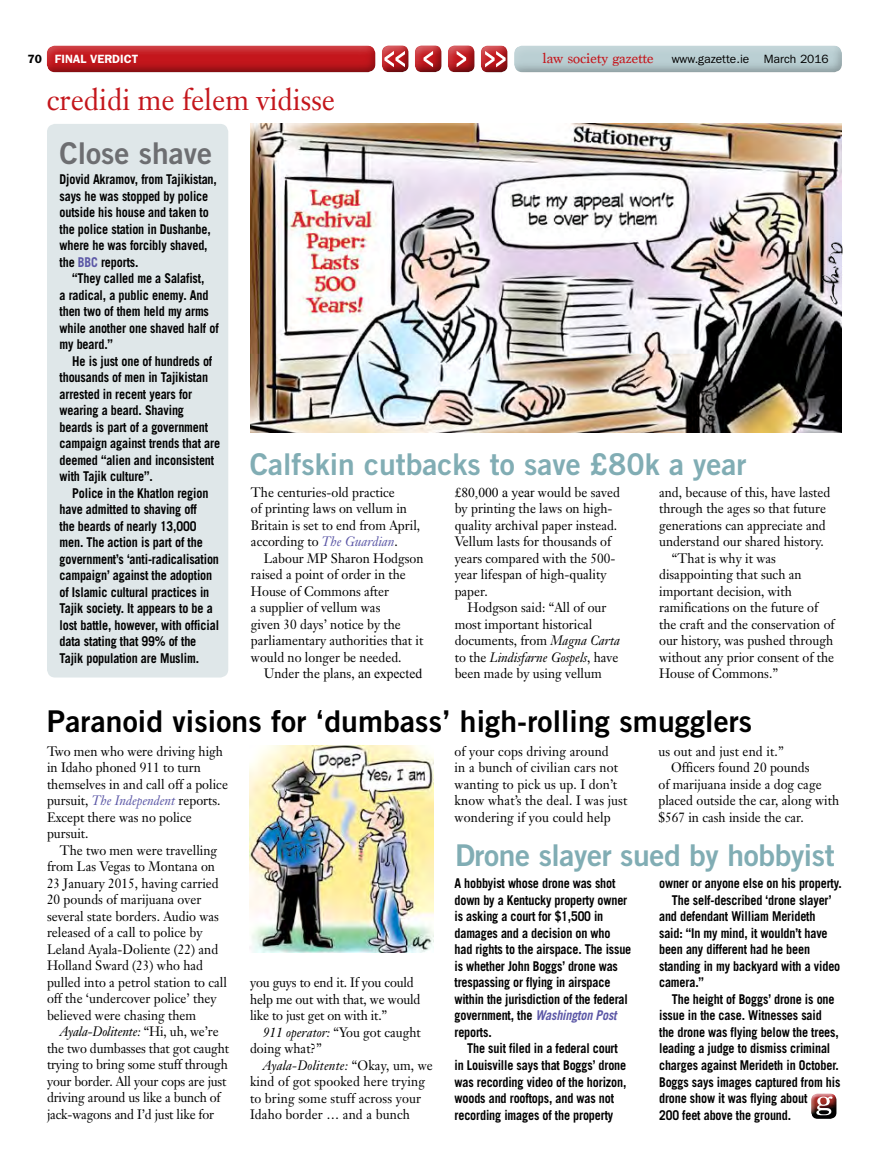
<style>
.page{position:relative;width:893px;height:1170px;background:#fff}
.page>*{position:absolute;margin:0;border:0;box-sizing:border-box;transform-origin:0 0}
.t1{font:30px "Trade Gothic Bold Two";color:#81adb4}
.t2{font:30px "Trade Gothic Bold Two";letter-spacing:.005em;color:#000}
.t3{font:30px "Janson Text";color:#c4161c;scale:.95 1}
.t4{font:30px "Trade Gothic Bold Two";color:#6d6e71}
.t5{font:15px "Marion";color:#c4161c}
.t6{font:13.5px/16.5px "Janson Text";color:#000;scale:.95 1}
.t7{font:700 13.5px/16.5px "Trade Gothic";letter-spacing:-.01em;color:#000;scale:.9 1}
.t8{font:13.5px "Times New Roman";color:#000}
.t9{font:12px "Franklin Gothic";color:#000}
.t10{font:600 12px "Franklin Gothic";color:#fff}
.s1{color:#000}
.s2{color:#5b57a6}
.s3{font-style:italic;color:#5b57a6}
.s4{font-family:"Times New Roman"}
.s5{font-family:"Janson Text"}
.s6{font-style:italic}
</style>
<div class="page">
<div style="left:39px;top:41px;width:349px;height:33px;background:#000;opacity:.5"></div>
<div style="left:506px;top:41px;width:348px;height:40px;background:#000;opacity:.4"></div>
<div style="left:472px;top:40px;width:48px;height:32px;background:#000;opacity:.75"></div>
<svg style="left:487px;top:51px;width:19px;height:16px"></svg>
<div style="left:370px;top:35px;width:46px;height:37px;background:#fff;opacity:.75"></div>
<div style="left:373px;top:40px;width:48px;height:32px;background:#000;opacity:.75"></div>
<svg style="left:384px;top:51px;width:19px;height:16px"></svg>
<div style="left:439px;top:40px;width:48px;height:32px;background:#000;opacity:.75"></div>
<svg style="left:457px;top:51px;width:9px;height:16px"></svg>
<div style="left:403px;top:35px;width:46px;height:37px;background:#fff;opacity:.75"></div>
<div style="left:406px;top:40px;width:48px;height:32px;background:#000;opacity:.75"></div>
<svg style="left:423px;top:51px;width:10px;height:16px"></svg>
<div style="left:47px;top:124px;width:181px;height:553px;background:#dfe7e9;border-radius:8px"></div>
<img style="left:251px;top:124px;width:590px;height:308px">
<img style="left:250px;top:745px;width:184px;height:207px">
<img style="left:823px;top:237px;width:20px;height:79px">
<div style="left:809px;top:1093px;width:32px;height:25px;background:#000;opacity:.75"></div>
<svg style="left:816px;top:1096px;width:16px;height:19px"></svg>
<p class="t10" style="left:28px;top:52px;width:112px"><span class="s1">70</span> FINAL VERDICT</p>
<p class="t5" style="left:542px;top:49px;width:113px">law society gazette</p>
<p class="t9" style="left:672px;top:52px;width:159px">www.gazette.ie March 2016</p>
<h1 class="t3" style="left:47px;top:81px;width:305px">credidi me felem vidisse</h1>
<h1 class="t4" style="left:60px;top:135px;width:154px">Close shave</h1>
<p class="t7" style="left:60px;top:171px;width:176px">Djovid Akramov, from Tajikistan, says he was stopped by police outside his house and taken to the police station in Dushanbe, where he was forcibly shaved, the <span class="s2">BBC</span> reports.</p>
<p class="t7" style="left:60px;top:270px;width:178px;text-indent:13px">“They called me a Salafist,<br>a radical, a public enemy. And then two of them held my arms while another one shaved half of my beard.”</p>
<p class="t7" style="left:60px;top:352px;width:180px;text-indent:13px">He is just one of hundreds of thousands of men in Tajikistan arrested in recent years for wearing a beard. Shaving beards is part of a government campaign against trends that are deemed “alien and inconsistent with Tajik culture”.</p>
<p class="t7" style="left:60px;top:484px;width:179px;text-indent:13px">Police in the Khatlon region have admitted to shaving off<br>the beards of nearly 13,000 men. The action is part of the government’s ‘anti-radicalisation campaign’ against the adoption of Islamic cultural practices in<br>Tajik society. It appears to be a lost battle, however, with official data stating that 99% of the<br>Tajik population are Muslim.</p>
<h1 class="t1" style="left:250px;top:446px;width:498px">Calfskin cutbacks to save £80k a year</h1>
<p class="t6" style="left:251px;top:483px;width:180px">The centuries-old practice<br>of printing laws on vellum in<br>Britain is set to end from April, according to <span class="s3">The Guardian</span>.</p>
<p class="t6" style="left:251px;top:549px;width:183px;text-indent:13px">Labour MP Sharon Hodgson raised a point of order in the<br>House of Commons after<br>a supplier of vellum was<br>given 30 days’ notice by the parliamentary authorities that it would no longer be needed.</p>
<p class="t6" style="left:264px;top:665px;width:168px">Under the plans, <span class="s4">an expected</span></p>
<p class="t8" style="left:455px;top:483px;width:167px">£80,000 a year <span class="s5">would be saved</span></p>
<p class="t6" style="left:455px;top:500px;width:173px">by printing the laws on high&shy;quality <span class="s4">archival</span> paper instead.<br>Vellum lasts for thousands of years compared with the 500- year lifespan of high-quality paper.</p>
<p class="t6" style="left:455px;top:599px;width:175px;text-indent:13px">Hodgson said: “All of our most important historical documents, from <span class="s6">Magna Carta </span>to the <span class="s6">Lindisfarne Gospels</span>, have been made by using vellum</p>
<p class="t6" style="left:659px;top:483px;width:182px">and, because of this, have lasted</p>
<p class="t6" style="left:659px;top:500px;width:177px">through the ages so that future</p>
<p class="t6" style="left:659px;top:516px;width:177px">generations can appreciate and</p>
<p class="t6" style="left:659px;top:533px;width:175px">understand our shared history.</p>
<p class="t6" style="left:672px;top:549px;width:111px">“That is why it was</p>
<p class="t6" style="left:659px;top:566px;width:151px">disappointing that such an</p>
<p class="t6" style="left:659px;top:582px;width:141px">important decision, with</p>
<p class="t6" style="left:659px;top:599px;width:169px">ramifications on the future of</p>
<p class="t6" style="left:659px;top:615px;width:186px">the craft and the conservation of</p>
<p class="t6" style="left:659px;top:632px;width:185px">our history, was pushed through</p>
<p class="t6" style="left:659px;top:648px;width:186px">without any prior consent of the</p>
<p class="t6" style="left:659px;top:665px;width:127px">House of Commons.”</p>
<h1 class="t2" style="left:47px;top:702px;width:707px">Paranoid visions for ‘dumbass’ high-rolling smugglers</h1>
<p class="t6" style="left:47px;top:742px;width:192px">Two men who were driving high in Idaho phoned 911 to turn themselves in and call off a police pursuit, <span class="s3">The Independent</span> reports.<br>Except there was no police pursuit.</p>
<p class="t6" style="left:47px;top:841px;width:191px;text-indent:13px">The two men were travelling from Las Vegas to Montana on<br>23 January 2015, having carried<br>20 pounds of marijuana over several state borders. Audio was released of a call to police by<br>Leland Ayala-Doliente (22) and<br>Holland Sward (23) who had pulled into a petrol station to call off the ‘undercover police’ they believed were chasing them</p>
<p class="t6" style="left:47px;top:1023px;width:193px;text-indent:13px"><span class="s6">Ayala-Dolitente:</span> “Hi, uh, we’re the two dumbasses that got caught trying to bring some stuff through your border. All your cops are just driving around us like a bunch of jack-wagons and I’d just like for</p>
<p class="t6" style="left:455px;top:742px;width:183px">of your cops driving around<br>in a bunch of civilian cars not wanting to pick us up. I don’t know what’s the deal. I was just wondering if you could help</p>
<p class="t6" style="left:658px;top:742px;width:133px">us out and just end it.”</p>
<p class="t6" style="left:671px;top:759px;width:147px">Officers found 20 pounds</p>
<p class="t6" style="left:658px;top:775px;width:173px">of marijuana inside a dog cage</p>
<p class="t6" style="left:658px;top:792px;width:192px">placed outside the car, along with</p>
<p class="t6" style="left:658px;top:808px;width:154px">$567 in cash inside the car.</p>
<h1 class="t1" style="left:455px;top:836px;width:381px">Drone slayer sued by hobbyist</h1>
<p class="t7" style="left:454px;top:875px;width:198px">A hobbyist whose drone was shot down by a Kentucky property owner is asking a court for $1,500 in damages and a decision on who had rights to the airspace. The issue is whether John Boggs’ drone was trespassing or flying in airspace within the jurisdiction of the federal government, the <span class="s3">Washington Post </span>reports.</p>
<p class="t7" style="left:454px;top:1040px;width:192px;text-indent:13px">The suit filed in a federal court in Louisville says that Boggs’ drone was recording video of the horizon, woods and rooftops, and was not recording images of the property</p>
<p class="t7" style="left:659px;top:875px;width:205px">owner or anyone else on his property.</p>
<p class="t7" style="left:672px;top:891px;width:179px">The self-described ‘drone slayer’</p>
<p class="t7" style="left:659px;top:908px;width:175px">and defendant William Merideth</p>
<p class="t7" style="left:659px;top:924px;width:189px">said: “In my mind, it wouldn’t have</p>
<p class="t7" style="left:659px;top:941px;width:169px">been any different had he been</p>
<p class="t7" style="left:659px;top:957px;width:203px">standing in my backyard with a video</p>
<p class="t7" style="left:659px;top:974px;width:51px">camera.”</p>
<p class="t7" style="left:672px;top:990px;width:182px">The height of Boggs’ drone is one</p>
<p class="t7" style="left:659px;top:1007px;width:182px">issue in the case. Witnesses said</p>
<p class="t7" style="left:659px;top:1023px;width:201px">the drone was flying below the trees,</p>
<p class="t7" style="left:659px;top:1040px;width:192px">leading a judge to dismiss criminal</p>
<p class="t7" style="left:659px;top:1056px;width:201px">charges against Merideth in October.</p>
<p class="t7" style="left:659px;top:1073px;width:203px">Boggs says images captured from his</p>
<p class="t7" style="left:659px;top:1089px;width:166px">drone show it was flying about</p>
<p class="t7" style="left:659px;top:1106px;width:148px">200 feet above the ground.</p>
<p class="t6" style="left:250px;top:974px;width:181px">you guys to end it. If you could help me out with that, we would like to just get on with it.”</p>
<p class="t6" style="left:250px;top:1023px;width:181px;text-indent:13px"><span class="s6">911 operator:</span> “You got caught doing what?”</p>
<p class="t6" style="left:250px;top:1056px;width:194px;text-indent:13px"><span class="s6">Ayala-Dolitente:</span> “Okay, um, we kind of got spooked here trying to bring some stuff across your<br>Idaho border … and a bunch</p>
</div>
